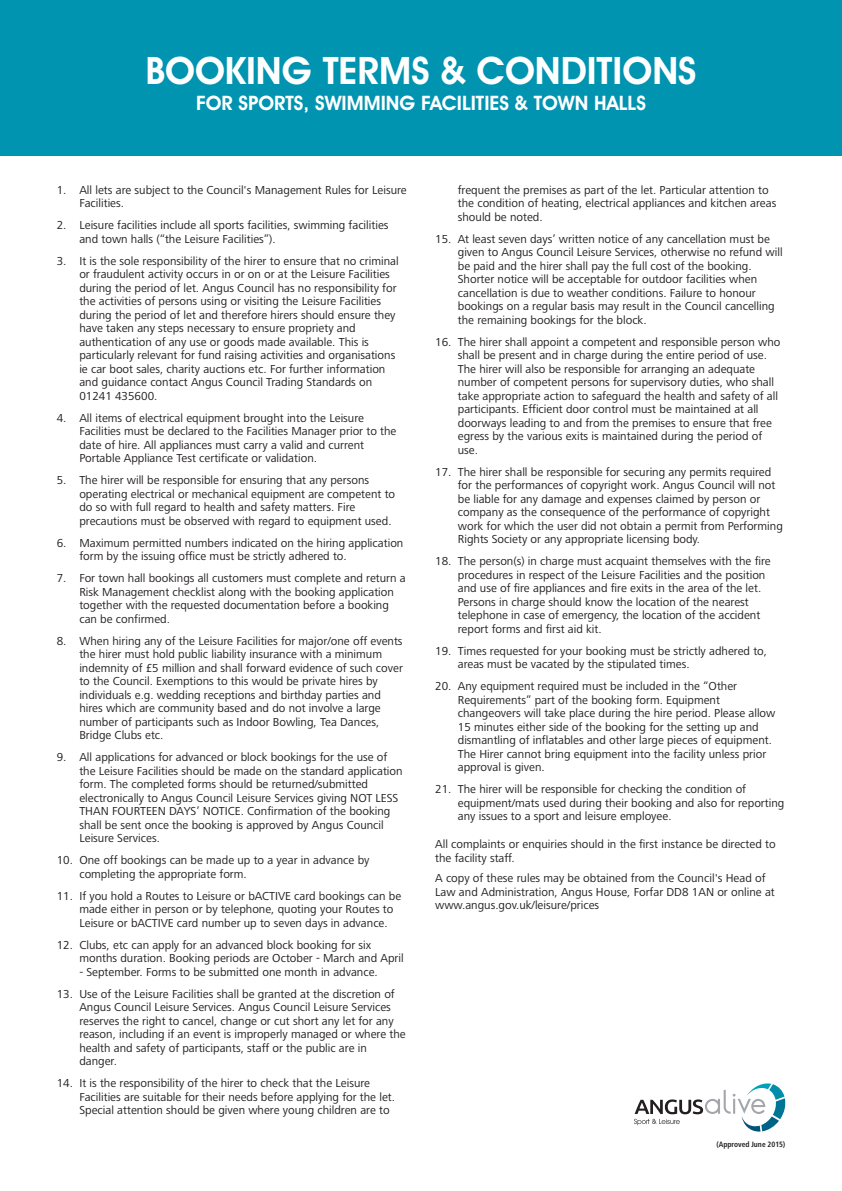
<style>
.page{position:relative;width:842px;height:1191px;background:#fff}
.page>*{position:absolute;margin:0;border:0;box-sizing:border-box;transform-origin:0 0}
.t1{font:600 38px "Avant Garde IT Cby BT";color:#fff}
.t2{font:600 20px "Avant Garde IT Cby BT";color:#fff}
.t3{font:12px/13.5px "Frutiger Next LT";color:#231f20}
.t4{font:700 condensed 8px "Frutiger Next LT";color:#231f20}
</style>
<div class="page">
<div style="left:0;top:0;width:842px;height:156px;background:#0094b0"></div>
<svg style="left:634px;top:1083px;width:151px;height:48px"></svg>
<h1 class="t1" style="left:146px;top:57px;width:552px">BOOKING TERMS &amp; CONDITIONS</h1>
<h2 class="t2" style="left:196px;top:95px;width:451px">FOR SPORTS, SWIMMING FACILITIES &amp; TOWN HALLS</h2>
<p class="t3" style="left:79px;top:184px;width:329px;text-indent:-23px">1. All lets are subject to the Council's Management Rules for Leisure<br>Facilities.</p>
<p class="t3" style="left:79px;top:220px;width:311px;text-indent:-23px">2. Leisure facilities include all sports facilities, swimming facilities and town halls (“the Leisure Facilities”).</p>
<p class="t3" style="left:79px;top:255px;width:321px;text-indent:-23px">3. It is the sole responsibility of the hirer to ensure that no criminal or fraudulent activity occurs in or on or at the Leisure Facilities during the period of let. Angus Council has no responsibility for the activities of persons using or visiting the Leisure Facilities during the period of let and therefore hirers should ensure they have taken any steps necessary to ensure propriety and authentication of any use or goods made available. This is particularly relevant for fund raising activities and organisations ie car boot sales, charity auctions etc. For further information and guidance contact Angus Council Trading Standards on 01241 435600.</p>
<p class="t3" style="left:79px;top:412px;width:319px;text-indent:-23px">4. All items of electrical equipment brought into the Leisure Facilities must be declared to the Facilities Manager prior to the date of hire. All appliances must carry a valid and current Portable Appliance Test certificate or validation.</p>
<p class="t3" style="left:79px;top:475px;width:317px;text-indent:-23px">5. The hirer will be responsible for ensuring that any persons operating electrical or mechanical equipment are competent to do so with full regard to health and safety matters. Fire precautions must be observed with regard to equipment used.</p>
<p class="t3" style="left:79px;top:537px;width:326px;text-indent:-23px">6. Maximum permitted numbers indicated on the hiring application form by the issuing office must be strictly adhered to.</p>
<p class="t3" style="left:79px;top:573px;width:328px;text-indent:-23px">7. For town hall bookings all customers must complete and return a Risk Management checklist along with the booking application together with the requested documentation before a booking can be confirmed.</p>
<p class="t3" style="left:79px;top:635px;width:325px;text-indent:-23px">8. When hiring any of the Leisure Facilities for major/one off events the hirer must hold public liability insurance with a minimum indemnity of £5 million and shall forward evidence of such cover to the Council. Exemptions to this would be private hires by individuals e.g. wedding receptions and birthday parties and hires which are community based and do not involve a large number of participants such as Indoor Bowling, Tea Dances, Bridge Clubs etc.</p>
<p class="t3" style="left:79px;top:752px;width:325px;text-indent:-23px">9. All applications for advanced or block bookings for the use of the Leisure Facilities should be made on the standard application form. The completed forms should be returned/submitted electronically to Angus Council Leisure Services giving NOT LESS THAN FOURTEEN DAYS’ NOTICE. Confirmation of the booking shall be sent once the booking is approved by Angus Council Leisure Services.</p>
<p class="t3" style="left:79px;top:855px;width:292px;text-indent:-23px">10. One off bookings can be made up to a year in advance by completing the appropriate form.</p>
<p class="t3" style="left:79px;top:890px;width:323px;text-indent:-23px">11. If you hold a Routes to Leisure or bACTIVE card bookings can be made either in person or by telephone, quoting your Routes to<br>Leisure or bACTIVE card number up to seven days in advance.</p>
<p class="t3" style="left:79px;top:939px;width:326px;text-indent:-23px">12. Clubs, etc can apply for an advanced block booking for six months duration. Booking periods are October - March and April</p>
<p class="t3" style="left:79px;top:966px;width:300px">- September. Forms to be submitted one month in advance.</p>
<p class="t3" style="left:79px;top:988px;width:328px;text-indent:-23px">13. Use of the Leisure Facilities shall be granted at the discretion of Angus Council Leisure Services. Angus Council Leisure Services reserves the right to cancel, change or cut short any let for any reason, including if an event is improperly managed or where the health and safety of participants, staff or the public are in danger.</p>
<p class="t3" style="left:79px;top:1078px;width:317px;text-indent:-23px">14. It is the responsibility of the hirer to check that the Leisure<br>Facilities are suitable for their needs before applying for the let.<br>Special attention should be given where young children are to</p>
<p class="t3" style="left:458px;top:184px;width:320px">frequent the premises as part of the let. Particular attention to the condition of heating, electrical appliances and kitchen areas should be noted.</p>
<p class="t3" style="left:458px;top:233px;width:326px;text-indent:-23px">15. At least seven days’ written notice of any cancellation must be given to Angus Council Leisure Services, otherwise no refund will be paid and the hirer shall pay the full cost of the booking.<br>Shorter notice will be acceptable for outdoor facilities when cancellation is due to weather conditions. Failure to honour bookings on a regular basis may result in the Council cancelling the remaining bookings for the block.</p>
<p class="t3" style="left:458px;top:336px;width:324px;text-indent:-23px">16. The hirer shall appoint a competent and responsible person who shall be present and in charge during the entire period of use.<br>The hirer will also be responsible for arranging an adequate number of competent persons for supervisory duties, who shall take appropriate action to safeguard the health and safety of all participants. Efficient door control must be maintained at all doorways leading to and from the premises to ensure that free egress by the various exits is maintained during the period of use.</p>
<p class="t3" style="left:458px;top:466px;width:327px;text-indent:-23px">17. The hirer shall be responsible for securing any permits required for the performances of copyright work. Angus Council will not be liable for any damage and expenses claimed by person or company as the consequence of the performance of copyright work for which the user did not obtain a permit from Performing Rights Society or any appropriate licensing body.</p>
<p class="t3" style="left:458px;top:556px;width:314px;text-indent:-23px">18. The person(s) in charge must acquaint themselves with the fire procedures in respect of the Leisure Facilities and the position and use of fire appliances and fire exits in the area of the let.<br>Persons in charge should know the location of the nearest telephone in case of emergency, the location of the accident report forms and first aid kit.</p>
<p class="t3" style="left:458px;top:645px;width:311px;text-indent:-23px">19. Times requested for your booking must be strictly adhered to, areas must be vacated by the stipulated times.</p>
<p class="t3" style="left:458px;top:681px;width:319px;text-indent:-23px">20. Any equipment required must be included in the “Other Requirements” part of the booking form. Equipment changeovers will take place during the hire period. Please allow 15 minutes either side of the booking for the setting up and dismantling of inflatables and other large pieces of equipment.<br>The Hirer cannot bring equipment into the facility unless prior approval is given.</p>
<p class="t3" style="left:458px;top:784px;width:328px;text-indent:-23px">21. The hirer will be responsible for checking the condition of equipment/mats used during their booking and also for reporting any issues to a sport and leisure employee.</p>
<p class="t3" style="left:435px;top:838px;width:342px">All complaints or enquiries should in the first instance be directed to the facility staff.</p>
<p class="t3" style="left:435px;top:872px;width:341px">A copy of these rules may be obtained from the Council's Head of<br>Law and Administration, Angus House, Forfar DD8 1AN or online at www.angus.gov.uk/leisure/prices</p>
<p class="t4" style="left:717px;top:1142px;width:70px">(Approved June 2015)</p>
</div>
